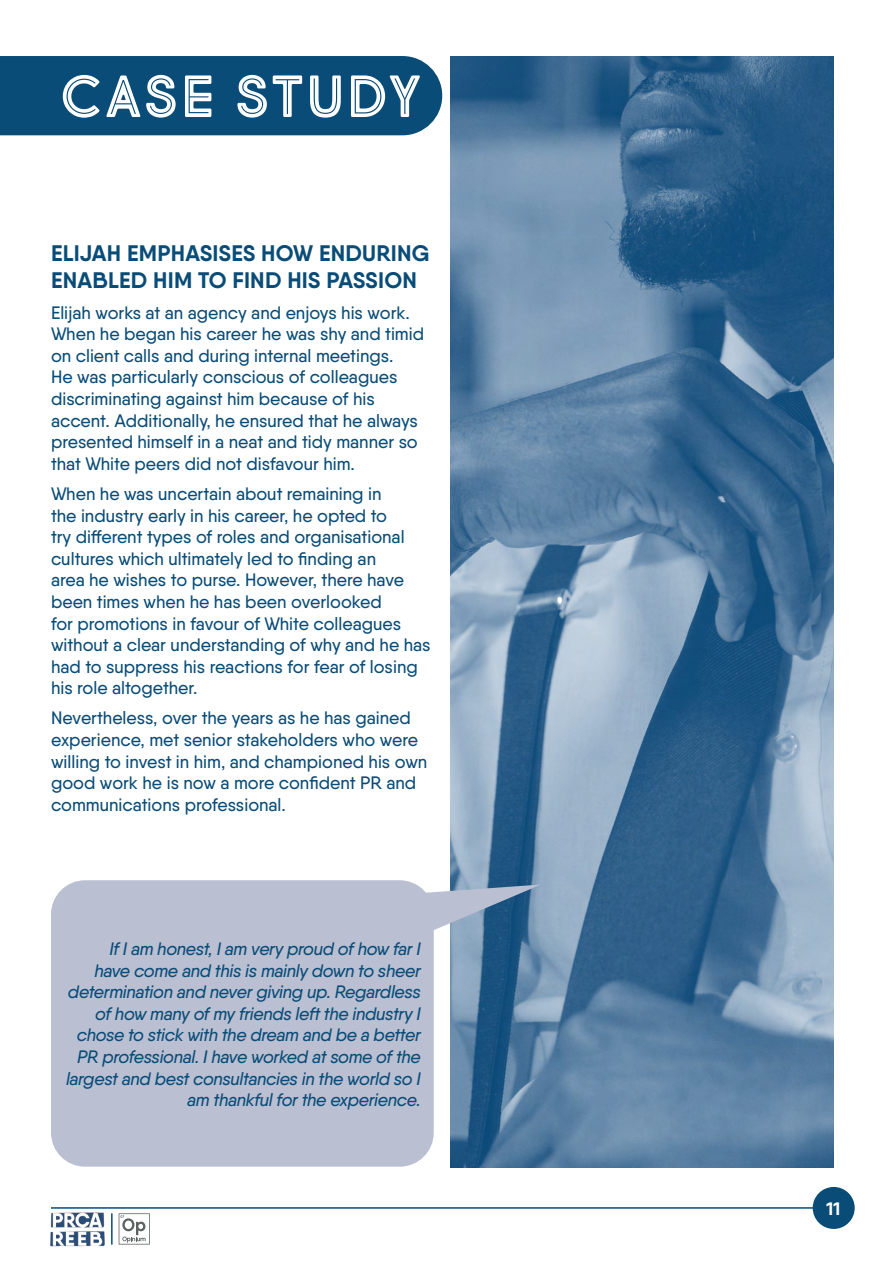
<style>
.page{position:relative;width:893px;height:1263px;background:#fff}
.page>*{position:absolute;margin:0;border:0;box-sizing:border-box;transform-origin:0 0}
.t1{font:58.5px "Market Fresh Inline Bold All Caps";letter-spacing:.06em;color:#fff}
.Paragraph_Style_2{font:700 22.5px/27px "Qanelas";letter-spacing:.01em;color:#094c77}
.Paragraph_Style_2-2{font:500 18px/21.6px "Qanelas";color:#094c77}
.Paragraph_Style_1{font:italic 500 18px/21.6px "Qanelas";letter-spacing:-.02em;color:#094c77;text-align:right}
.t2{font:700 18px "Qanelas";color:#fff}
</style>
<div class="page">
<hr style="left:51px;top:1207px;width:783px;height:2px;background:#094c77">
<div style="left:813px;top:1187px;width:42px;height:42px;background:#094c77;border-radius:50%"></div>
<img style="left:50px;top:1212px;width:55px;height:35px">
<svg style="left:119px;top:1213px;width:31px;height:31px"></svg>
<hr style="left:111px;top:1213px;width:2px;height:31px;background:#094c77">
<div style="left:0;top:56px;width:442px;height:79px;background:#094c77"></div>
<img style="left:451px;top:56px;width:382px;height:1111px">
<div style="left:51px;top:880px;width:383px;height:287px;background:#babfd2;border-radius:34px"></div>
<svg style="left:421px;top:884px;width:120px;height:51px;background:#849db8"></svg>
<p class="t1" style="left:60px;top:52px;width:362px">CASE STUDY</p>
<p class="Paragraph_Style_2" style="left:51px;top:240px;width:380px">ELIJAH EMPHASISES HOW ENDURING<br>ENABLED HIM TO FIND HIS PASSION</p>
<p class="Paragraph_Style_2-2" style="left:51px;top:301px;width:375px">Elijah works at an agency and enjoys his work.<br>When he began his career he was shy and timid on client calls and during internal meetings.<br>He was particularly conscious of colleagues discriminating against him because of his accent. Additionally, he ensured that he always presented himself in a neat and tidy manner so that White peers did not disfavour him.</p>
<p class="Paragraph_Style_2-2" style="left:51px;top:483px;width:381px">When he was uncertain about remaining in<br>the industry early in his career, he opted to<br>try different types of roles and organisational cultures which ultimately led to finding an<br>area he wishes to purse. However, there have been times when he has been overlooked<br>for promotions in favour of White colleagues without a clear understanding of why and he has had to suppress his reactions for fear of losing his role altogether.</p>
<p class="Paragraph_Style_2-2" style="left:51px;top:707px;width:378px">Nevertheless, over the years as he has gained experience, met senior stakeholders who were willing to invest in him, and championed his own good work he is now a more confident PR and communications professional.</p>
<p class="Paragraph_Style_1" style="left:66px;top:938px;width:356px">If I am honest, I am very proud of how far I<br>have come and this is mainly down to sheer determination and never giving up. Regardless of how many of my friends left the industry I chose to stick with the dream and be a better PR professional. I have worked at some of the largest and best consultancies in the world so I am thankful for the experience.</p>
<p class="t2" style="left:827px;top:1197px;width:15px">11</p>
</div>
